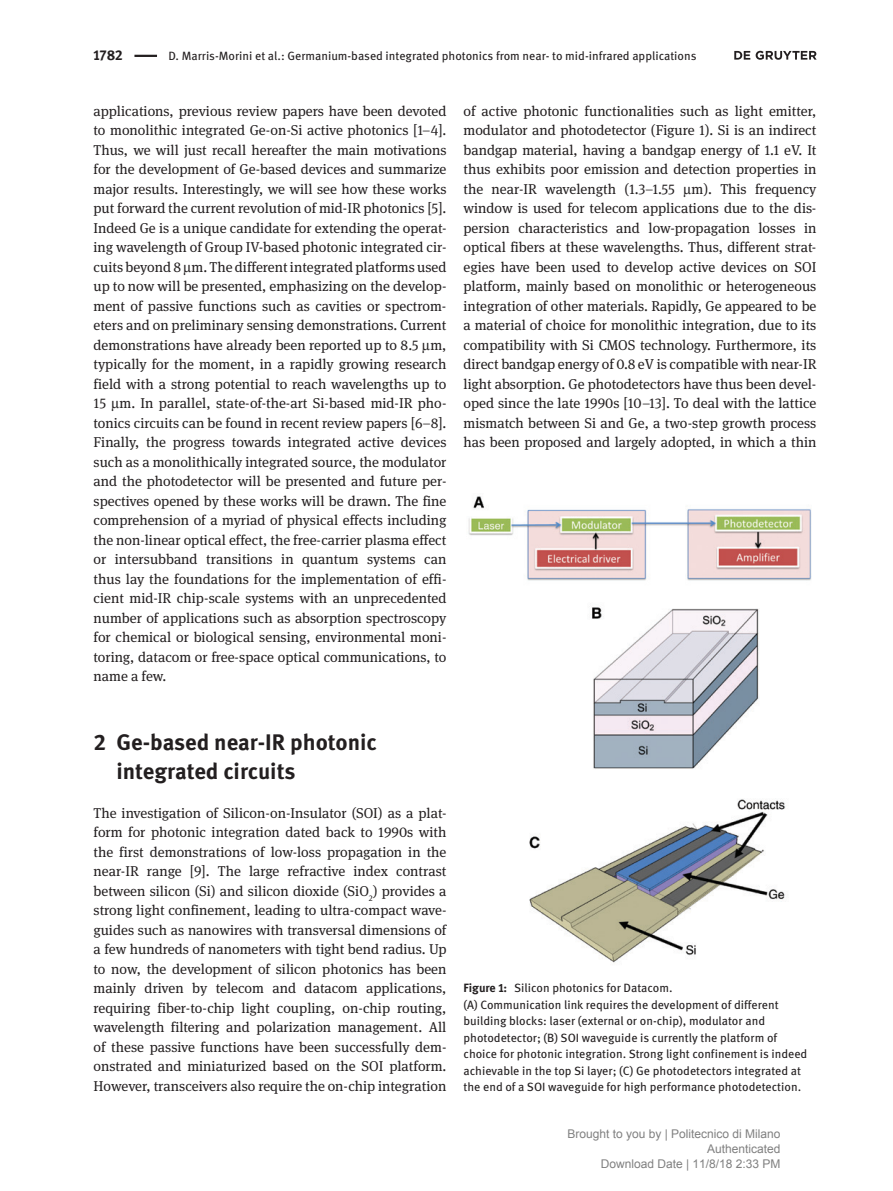
<style>
.page{position:relative;width:893px;height:1191px;background:#fff}
.page>*{position:absolute;margin:0;border:0;box-sizing:border-box;transform-origin:0 0}
.t1{font:700 22.5px/29.2px "DG Meta Science";color:#231f20}
.t2{font:14.25px/19.5px "DG Meta Serif Science";color:#231f20;text-align:justify}
.t3{font:700 14.25px "DG Meta Science";color:#231f20}
.t4{font:12px/16.5px "DG Meta Science";color:#231f20}
.t5{font:12px/15px "Arial";color:#808080;text-align:right}
.s1{font-weight:700}
</style>
<div class="page">
<hr style="left:134px;top:55px;width:23px;height:2px;background:#231f20">
<img style="left:468px;top:496px;width:344px;height:467px">
<svg style="left:734px;top:51px;width:83px;height:9px"></svg>
<p class="t3" style="left:94px;top:44px;width:31px">1782</p>
<p class="t4" style="left:168px;top:47px;width:530px">D. Marris-Morini et al.: Germanium-based integrated photonics from near- to mid-infrared applications</p>
<p class="t2" style="left:94px;top:101px;width:354px">applications, previous review papers have been devoted to monolithic integrated Ge-on-Si active photonics [1–4].<br>Thus, we will just recall hereafter the main motivations for the development of Ge-based devices and summarize major results. Interestingly, we will see how these works put forward the current revolution of mid-IR photonics [5].<br>Indeed Ge is a unique candidate for extending the operat&shy;ing wavelength of Group IV-based photonic integrated cir&shy;cuits beyond 8 m. The different integrated platforms used up to now will be presented, emphasizing on the develop&shy;ment of passive functions such as cavities or spectrom&shy;eters and on preliminary sensing demonstrations. Current demonstrations have already been reported up to 8.5 m, typically for the moment, in a rapidly growing research field with a strong potential to reach wavelengths up to 15 m. In parallel, state-of-the-art Si-based mid-IR pho&shy;tonics circuits can be found in recent review papers [6–8].<br>Finally, the progress towards integrated active devices such as a monolithically integrated source, the modulator and the photodetector will be presented and future per&shy;spectives opened by these works will be drawn. The fine comprehension of a myriad of physical effects including the non-linear optical effect, the free-carrier plasma effect or intersubband transitions in quantum systems can thus lay the foundations for the implementation of effi&shy;cient mid-IR chip-scale systems with an unprecedented number of applications such as absorption spectroscopy for chemical or biological sensing, environmental moni&shy;toring, datacom or free-space optical communications, to name a few.</p>
<p class="t2" style="left:463px;top:101px;width:354px">of active photonic functionalities such as light emitter, modulator and photodetector (Figure 1). Si is an indirect bandgap material, having a bandgap energy of 1.1 eV. It thus exhibits poor emission and detection properties in the near-IR wavelength (1.3–1.55 m). This frequency window is used for telecom applications due to the dis&shy;persion characteristics and low-propagation losses in optical fibers at these wavelengths. Thus, different strat&shy;egies have been used to develop active devices on SOI platform, mainly based on monolithic or heterogeneous integration of other materials. Rapidly, Ge appeared to be a material of choice for monolithic integration, due to its compatibility with Si CMOS technology. Furthermore, its direct bandgap energy of 0.8 eV is compatible with near-IR light absorption. Ge photodetectors have thus been devel&shy;oped since the late 1990s [10–13]. To deal with the lattice mismatch between Si and Ge, a two-step growth process has been proposed and largely adopted, in which a thin</p>
<h1 class="t1" style="left:116px;top:726px;width:262px;text-indent:-23px">2 Ge-based near-IR photonic integrated circuits</h1>
<p class="t2" style="left:94px;top:803px;width:354px">The investigation of Silicon-on-Insulator (SOI) as a plat&shy;form for photonic integration dated back to 1990s with the first demonstrations of low-loss propagation in the near-IR range [9]. The large refractive index contrast between silicon (Si) and silicon dioxide (SiO<sub>2</sub>) provides a strong light confinement, leading to ultra-compact wave&shy;guides such as nanowires with transversal dimensions of a few hundreds of nanometers with tight bend radius. Up to now, the development of silicon photonics has been mainly driven by telecom and datacom applications, requiring fiber-to-chip light coupling, on-chip routing, wavelength filtering and polarization management. All of these passive functions have been successfully dem&shy;onstrated and miniaturized based on the SOI platform.<br>However, transceivers also require the on-chip integration</p>
<p class="t4" style="left:463px;top:979px;width:345px"><span class="s1">Figure 1:</span> Silicon photonics for Datacom.<br>(A) Communication link requires the development of different building blocks: laser (external or on-chip), modulator and photodetector; (B) SOI waveguide is currently the platform of choice for photonic integration. Strong light confinement is indeed achievable in the top Si layer; (C) Ge photodetectors integrated at the end of a SOI waveguide for high performance photodetection.</p>
<p class="t5" style="left:567px;top:1127px;width:215px">Brought to you by | Politecnico di Milano<br>Authenticated<br>Download Date | 11/8/18 2:33 PM</p>
</div>
